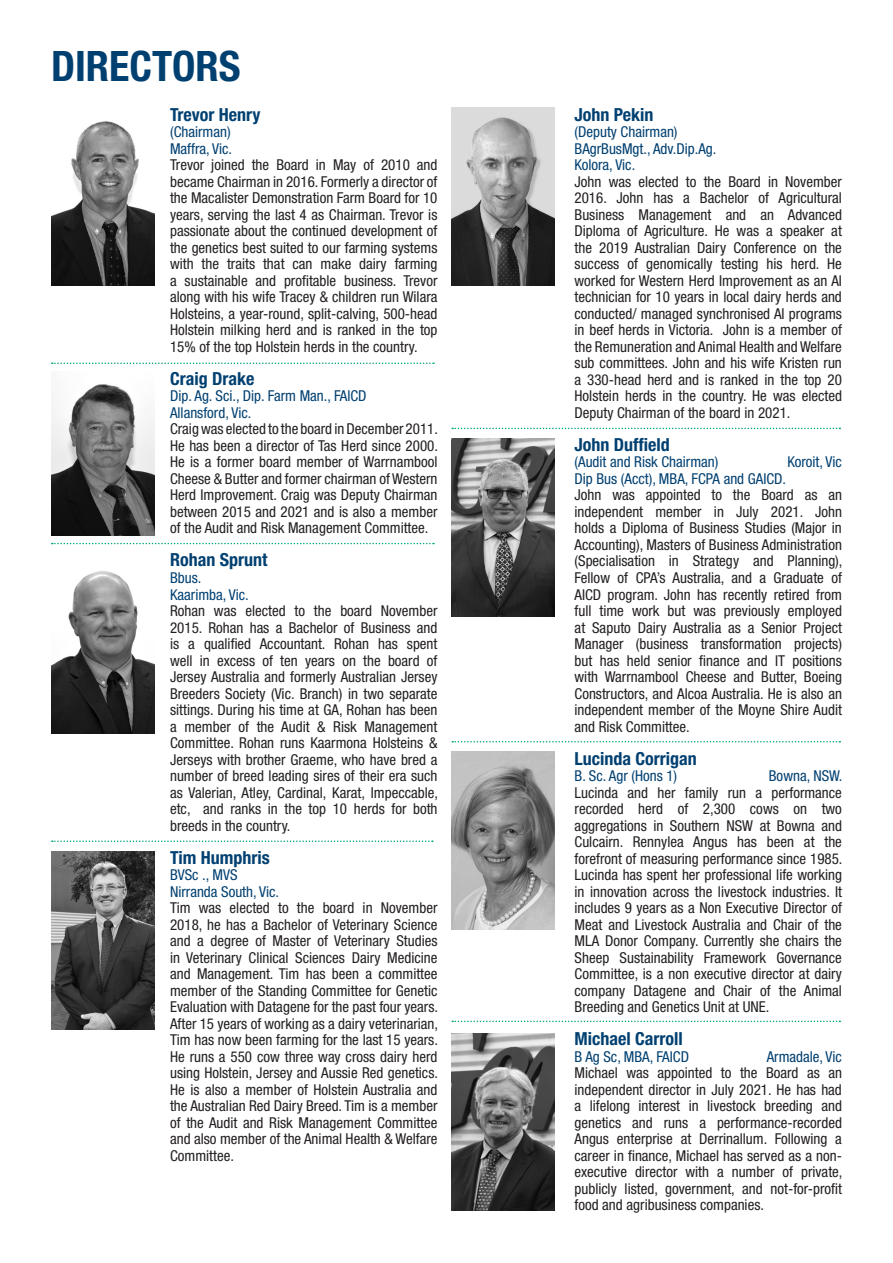
<style>
.page{position:relative;width:893px;height:1263px;background:#fff}
.page>*{position:absolute;margin:0;border:0;box-sizing:border-box;transform-origin:0 0}
.t1{font:700 condensed 42px "Helvetica Neue LT Std";color:#004071}
.t2{font:700 condensed 18px "Helvetica Neue LT Std";color:#004071}
.t3{font:condensed 15px/16.5px "Helvetica Neue LT Std";color:#231f20;text-align:justify}
.t4{font:condensed 15px "Helvetica Neue LT Std";color:#004071}
</style>
<div class="page">
<img style="left:51px;top:121px;width:103px;height:165px">
<img style="left:51px;top:571px;width:103px;height:163px">
<img style="left:51px;top:384px;width:103px;height:152px">
<svg style="left:52px;top:362px;width:382px;height:2px"></svg>
<svg style="left:52px;top:543px;width:382px;height:1px"></svg>
<svg style="left:452px;top:428px;width:388px;height:1px"></svg>
<svg style="left:452px;top:741px;width:388px;height:1px"></svg>
<svg style="left:452px;top:1020px;width:388px;height:2px"></svg>
<svg style="left:52px;top:840px;width:381px;height:2px"></svg>
<img style="left:451px;top:107px;width:104px;height:179px">
<img style="left:51px;top:851px;width:103px;height:179px">
<img style="left:451px;top:439px;width:104px;height:178px">
<img style="left:451px;top:1033px;width:104px;height:178px">
<img style="left:451px;top:752px;width:104px;height:178px">
<p class="t1" style="left:51px;top:41px;width:191px">DIRECTORS</p>
<p class="t2" style="left:170px;top:104px;width:92px">Trevor Henry</p>
<p class="t4" style="left:170px;top:123px;width:62px">(Chairman)</p>
<p class="t4" style="left:170px;top:140px;width:64px">Maffra, Vic.</p>
<p class="t3" style="left:170px;top:157px;width:269px">Trevor joined the Board in May of 2010 and became Chairman in 2016. Formerly a director of the Macalister Demonstration Farm Board for 10 years, serving the last 4 as Chairman. Trevor is passionate about the continued development of the genetics best suited to our farming systems with the traits that can make dairy farming a sustainable and profitable business. Trevor along with his wife Tracey &amp; children run Wilara Holsteins, a year-round, split-calving, 500-head Holstein milking herd and is ranked in the top 15% of the top Holstein herds in the country.</p>
<p class="t2" style="left:170px;top:368px;width:86px">Craig Drake</p>
<p class="t4" style="left:170px;top:387px;width:198px">Dip. Ag. Sci., Dip. Farm Man., FAICD</p>
<p class="t4" style="left:170px;top:404px;width:83px">Allansford, Vic.</p>
<p class="t3" style="left:170px;top:421px;width:269px">Craig was elected to the board in December 2011.<br>He has been a director of Tas Herd since 2000.<br>He is a former board member of Warrnambool Cheese &amp; Butter and former chairman of Western Herd Improvement. Craig was Deputy Chairman between 2015 and 2021 and is also a member of the Audit and Risk Management Committee.</p>
<p class="t2" style="left:170px;top:549px;width:99px">Rohan Sprunt</p>
<p class="t4" style="left:170px;top:569px;width:33px">Bbus.</p>
<p class="t4" style="left:170px;top:585px;width:80px">Kaarimba, Vic.</p>
<p class="t3" style="left:170px;top:602px;width:269px">Rohan was elected to the board November 2015. Rohan has a Bachelor of Business and is a qualified Accountant. Rohan has spent well in excess of ten years on the board of Jersey Australia and formerly Australian Jersey Breeders Society (Vic. Branch) in two separate sittings. During his time at GA, Rohan has been a member of the Audit &amp; Risk Management Committee. Rohan runs Kaarmona Holsteins &amp; Jerseys with brother Graeme, who have bred a number of breed leading sires of their era such as Valerian, Atley, Cardinal, Karat, Impeccable, etc, and ranks in the top 10 herds for both breeds in the country.</p>
<p class="t2" style="left:170px;top:846px;width:101px">Tim Humphris</p>
<p class="t4" style="left:170px;top:866px;width:69px">BVSc ., MVS</p>
<p class="t4" style="left:170px;top:882px;width:111px">Nirranda South, Vic.</p>
<p class="t3" style="left:170px;top:899px;width:269px">Tim was elected to the board in November 2018, he has a Bachelor of Veterinary Science and a degree of Master of Veterinary Studies in Veterinary Clinical Sciences Dairy Medicine and Management. Tim has been a committee member of the Standing Committee for Genetic Evaluation with Datagene for the past four years.<br>After 15 years of working as a dairy veterinarian, Tim has now been farming for the last 15 years.<br>He runs a 550 cow three way cross dairy herd using Holstein, Jersey and Aussie Red genetics.<br>He is also a member of Holstein Australia and the Australian Red Dairy Breed. Tim is a member of the Audit and Risk Management Committee and also member of the Animal Health &amp; Welfare Committee.</p>
<p class="t2" style="left:575px;top:104px;width:80px">John Pekin</p>
<p class="t4" style="left:575px;top:123px;width:105px">(Deputy Chairman)</p>
<p class="t4" style="left:575px;top:140px;width:143px">BAgrBusMgt., Adv.Dip.Ag.</p>
<p class="t4" style="left:575px;top:156px;width:62px">Kolora, Vic.</p>
<p class="t3" style="left:575px;top:173px;width:269px">John was elected to the Board in November 2016. John has a Bachelor of Agricultural Business Management and an Advanced Diploma of Agriculture. He was a speaker at the 2019 Australian Dairy Conference on the success of genomically testing his herd. He worked for Western Herd Improvement as an AI technician for 10 years in local dairy herds and conducted/ managed synchronised AI programs in beef herds in Victoria. John is a member of the Remuneration and Animal Health and Welfare sub committees. John and his wife Kristen run a 330-head herd and is ranked in the top 20<br>Holstein herds in the country. He was elected Deputy Chairman of the board in 2021.</p>
<p class="t2" style="left:575px;top:434px;width:97px">John Duffield</p>
<p class="t4" style="left:575px;top:453px;width:145px">(Audit and Risk Chairman)</p>
<p class="t4" style="left:788px;top:453px;width:56px">Koroit, Vic</p>
<p class="t4" style="left:575px;top:470px;width:213px">Dip Bus (Acct), MBA, FCPA and GAICD.</p>
<p class="t3" style="left:575px;top:487px;width:269px">John was appointed to the Board as an independent member in July 2021. John holds a Diploma of Business Studies (Major in Accounting), Masters of Business Administration (Specialisation in Strategy and Planning), Fellow of CPA’s Australia, and a Graduate of AICD program. John has recently retired from full time work but was previously employed at Saputo Dairy Australia as a Senior Project Manager (business transformation projects) but has held senior finance and IT positions with Warrnambool Cheese and Butter, Boeing Constructors, and Alcoa Australia. He is also an independent member of the Moyne Shire Audit and Risk Committee.</p>
<p class="t2" style="left:575px;top:747px;width:124px">Lucinda Corrigan</p>
<p class="t4" style="left:575px;top:767px;width:104px">B. Sc. Agr (Hons 1)</p>
<p class="t4" style="left:769px;top:767px;width:75px">Bowna, NSW.</p>
<p class="t3" style="left:575px;top:784px;width:269px">Lucinda and her family run a performance recorded herd of 2,300 cows on two aggregations in Southern NSW at Bowna and Culcairn. Rennylea Angus has been at the forefront of measuring performance since 1985.<br>Lucinda has spent her professional life working in innovation across the livestock industries. It includes 9 years as a Non Executive Director of Meat and Livestock Australia and Chair of the MLA Donor Company. Currently she chairs the Sheep Sustainability Framework Governance Committee, is a non executive director at dairy company Datagene and Chair of the Animal Breeding and Genetics Unit at UNE.</p>
<p class="t2" style="left:575px;top:1028px;width:110px">Michael Carroll</p>
<p class="t4" style="left:575px;top:1047px;width:116px">B Ag Sc, MBA, FAICD</p>
<p class="t4" style="left:767px;top:1047px;width:77px">Armadale, Vic</p>
<p class="t3" style="left:575px;top:1064px;width:269px">Michael was appointed to the Board as an independent director in July 2021. He has had a lifelong interest in livestock breeding and genetics and runs a performance-recorded Angus enterprise at Derrinallum. Following a career in finance, Michael has served as a non&shy;executive director with a number of private, publicly listed, government, and not-for-profit food and agribusiness companies.</p>
</div>
